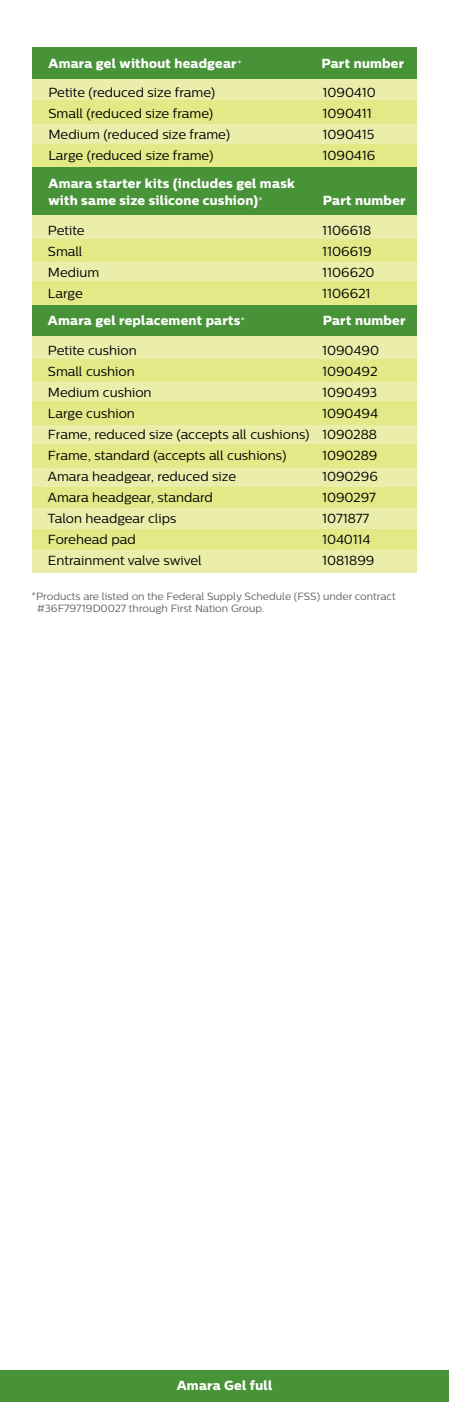
<style>
.page{position:relative;width:449px;height:1402px;background:#fff}
.page>*{position:absolute;margin:0;border:0;box-sizing:border-box;transform-origin:0 0}
.t1{font:13.12px/21px "Centrale Sans";color:#000}
.t2{font:13.12px/17.5px "Centrale Sans X Bold";letter-spacing:.015em;color:#fff}
.t3{font:10.5px/12.2px "Centrale Sans";color:#636466}
.s1{font-family:"Centrale Sans";font-size:10.5px}
</style>
<div class="page">
<div style="left:21px;top:51px;width:406px;height:116px;background:#ebeeaa"></div>
<div style="left:11px;top:47px;width:428px;height:32px;background:#489337"></div>
<div style="left:23px;top:101px;width:404px;height:23px;background:#e3e987"></div>
<div style="left:22px;top:144px;width:422px;height:23px;background:#e3e987"></div>
<div style="left:20px;top:305px;width:405px;height:268px;background:#ebeeaa"></div>
<div style="left:21px;top:305px;width:404px;height:31px;background:#489337"></div>
<div style="left:22px;top:359px;width:403px;height:23px;background:#e3e987"></div>
<div style="left:20px;top:401px;width:405px;height:23px;background:#e3e987"></div>
<div style="left:20px;top:444px;width:405px;height:23px;background:#e3e987"></div>
<div style="left:20px;top:487px;width:405px;height:21px;background:#e3e987"></div>
<div style="left:20px;top:529px;width:405px;height:21px;background:#e3e987"></div>
<div style="left:22px;top:188px;width:405px;height:117px;background:#ebeeaa"></div>
<div style="left:23px;top:167px;width:404px;height:48px;background:#489337"></div>
<div style="left:24px;top:239px;width:403px;height:23px;background:#e3e987"></div>
<div style="left:22px;top:281px;width:405px;height:24px;background:#e3e987"></div>
<div style="left:417px;top:5px;width:32px;height:784px;background:#fff"></div>
<div style="left:0;top:5px;width:32px;height:784px;background:#fff"></div>
<div style="left:0;top:1370px;width:449px;height:32px;background:#489337"></div>
<p class="t2" style="left:48px;top:54px;width:195px">Amara gel without headgear<span class="s1">*</span></p>
<p class="t1" style="left:48px;top:82px;width:183px">Petite (reduced size frame)<br>Small (reduced size frame)<br>Medium (reduced size frame)<br>Large (reduced size frame)</p>
<p class="t2" style="left:48px;top:174px;width:248px">Amara starter kits (includes gel mask with same size silicone cushion)<span class="s1">*</span></p>
<p class="t1" style="left:48px;top:220px;width:53px">Petite<br>Small<br>Medium<br>Large</p>
<p class="t2" style="left:48px;top:312px;width:199px">Amara gel replacement parts<span class="s1">*</span></p>
<p class="t1" style="left:48px;top:339px;width:263px">Petite cushion<br>Small cushion<br>Medium cushion<br>Large cushion<br>Frame, reduced size (accepts all cushions)<br>Frame, standard (accepts all cushions)<br>Amara headgear, reduced size<br>Amara headgear, standard<br>Talon headgear clips<br>Forehead pad<br>Entrainment valve swivel</p>
<p class="t2" style="left:321px;top:54px;width:84px">Part number</p>
<p class="t1" style="left:323px;top:82px;width:55px">1090410<br>1090411<br>1090415<br>1090416</p>
<p class="t2" style="left:323px;top:192px;width:84px">Part number</p>
<p class="t1" style="left:322px;top:219px;width:54px">1106618<br>1106619<br>1106620<br>1106621</p>
<p class="t2" style="left:323px;top:312px;width:84px">Part number</p>
<p class="t1" style="left:322px;top:339px;width:58px">1090490<br>1090492<br>1090493<br>1090494<br>1090288<br>1090289<br>1090296<br>1090297<br>1071877<br>1040114<br>1081899</p>
<p class="t3" style="left:37px;top:590px;width:360px;text-indent:-5px">*Products are listed on the Federal Supply Schedule (FSS) under contract #36F79719D0027 through First Nation Group.</p>
<p class="t2" style="left:177px;top:1376px;width:97px">Amara Gel full</p>
</div>
